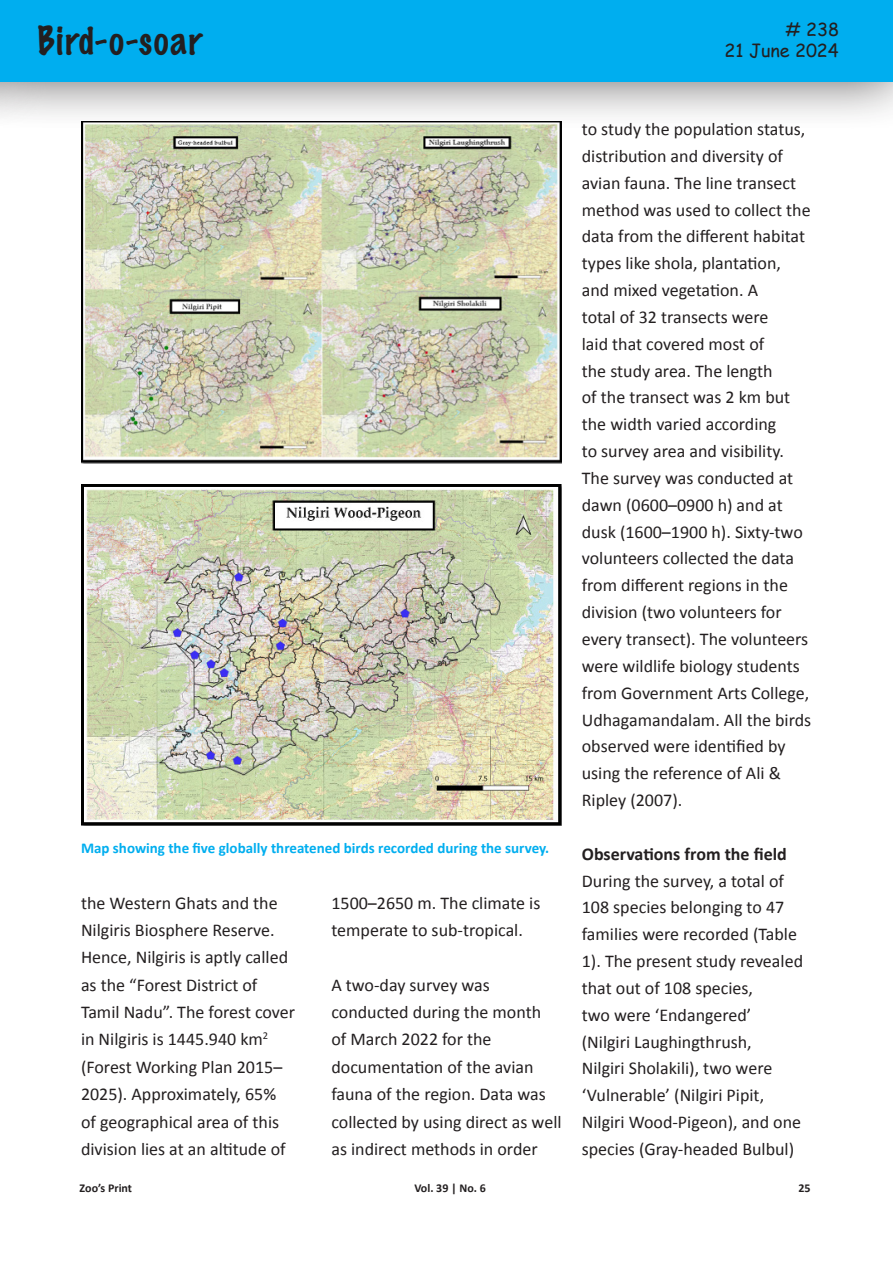
<style>
.page{position:relative;width:893px;height:1263px;background:#fff}
.page>*{position:absolute;margin:0;border:0;box-sizing:border-box;transform-origin:0 0}
.t1{font:100 36px "Marker Felt";letter-spacing:.045em;color:#231f20}
.t2{font:18px/26.8px "Calibri";color:#231f20}
.t3{font:700 18px "Calibri";color:#231f20}
.t4{font:18px "Comic Sans MS";color:#231f20}
.t5{font:700 15px "Calibri";color:#00aeef}
.t6{font:700 12px "Calibri";color:#231f20}
</style>
<div class="page">
<div style="left:0;top:0;width:893px;height:132px;background:#231f20;opacity:.75"></div>
<div style="left:0;top:0;width:893px;height:81px;background:#00aeef"></div>
<img style="left:81px;top:122px;width:481px;height:342px">
<img style="left:81px;top:485px;width:481px;height:341px">
<h1 class="t1" style="left:38px;top:12px;width:166px">Bird-o-soar</h1>
<p class="t4" style="left:785px;top:16px;width:55px"># 238</p>
<p class="t4" style="left:725px;top:37px;width:116px">21 June 2024</p>
<p class="t5" style="left:81px;top:838px;width:470px">Map showing the five globally threatened birds recorded during the survey.</p>
<p class="t2" style="left:81px;top:888px;width:216px;line-height:27.5px">the Western Ghats and the<br>Nilgiris Biosphere Reserve.<br>Hence, Nilgiris is aptly called as the “Forest District of<br>Tamil Nadu”. The forest cover in Nilgiris is 1445.940 km<sup>2 </sup>(Forest Working Plan 2015–<br>2025). Approximately, 65% of geographical area of this division lies at an altitude of</p>
<p class="t2" style="left:331px;top:888px;width:210px;line-height:27.5px">1500–2650 m. The climate is temperate to sub-tropical.</p>
<p class="t2" style="left:331px;top:970px;width:232px;line-height:27.5px">A two-day survey was conducted during the month<br>of March 2022 for the documentation of the avian fauna of the region. Data was collected by using direct as well as indirect methods in order</p>
<p class="t2" style="left:582px;top:115px;width:231px">to study the population status, distribution and diversity of avian fauna. The line transect method was used to collect the data from the different habitat types like shola, plantation, and mixed vegetation. A<br>total of 32 transects were<br>laid that covered most of<br>the study area. The length<br>of the transect was 2 km but the width varied according<br>to survey area and visibility.<br>The survey was conducted at dawn (0600–0900 h) and at dusk (1600–1900 h). Sixty-two volunteers collected the data from different regions in the division (two volunteers for every transect). The volunteers were wildlife biology students from Government Arts College,<br>Udhagamandalam. All the birds observed were identified by using the reference of Ali &amp;<br>Ripley (2007).</p>
<p class="t3" style="left:582px;top:841px;width:207px">Observations from the field</p>
<p class="t2" style="left:582px;top:867px;width:223px">During the survey, a total of<br>108 species belonging to 47 families were recorded (Table<br>1). The present study revealed that out of 108 species,<br>two were ‘Endangered’ (Nilgiri Laughingthrush,<br>Nilgiri Sholakili), two were ‘Vulnerable’ (Nilgiri Pipit,<br>Nilgiri Wood-Pigeon), and one species (Gray-headed Bulbul)</p>
<p class="t6" style="left:80px;top:1179px;width:54px">Zoo’s Print</p>
<p class="t6" style="left:414px;top:1179px;width:73px">Vol. 39 | No. 6</p>
<p class="t6" style="left:798px;top:1179px;width:14px">25</p>
</div>
